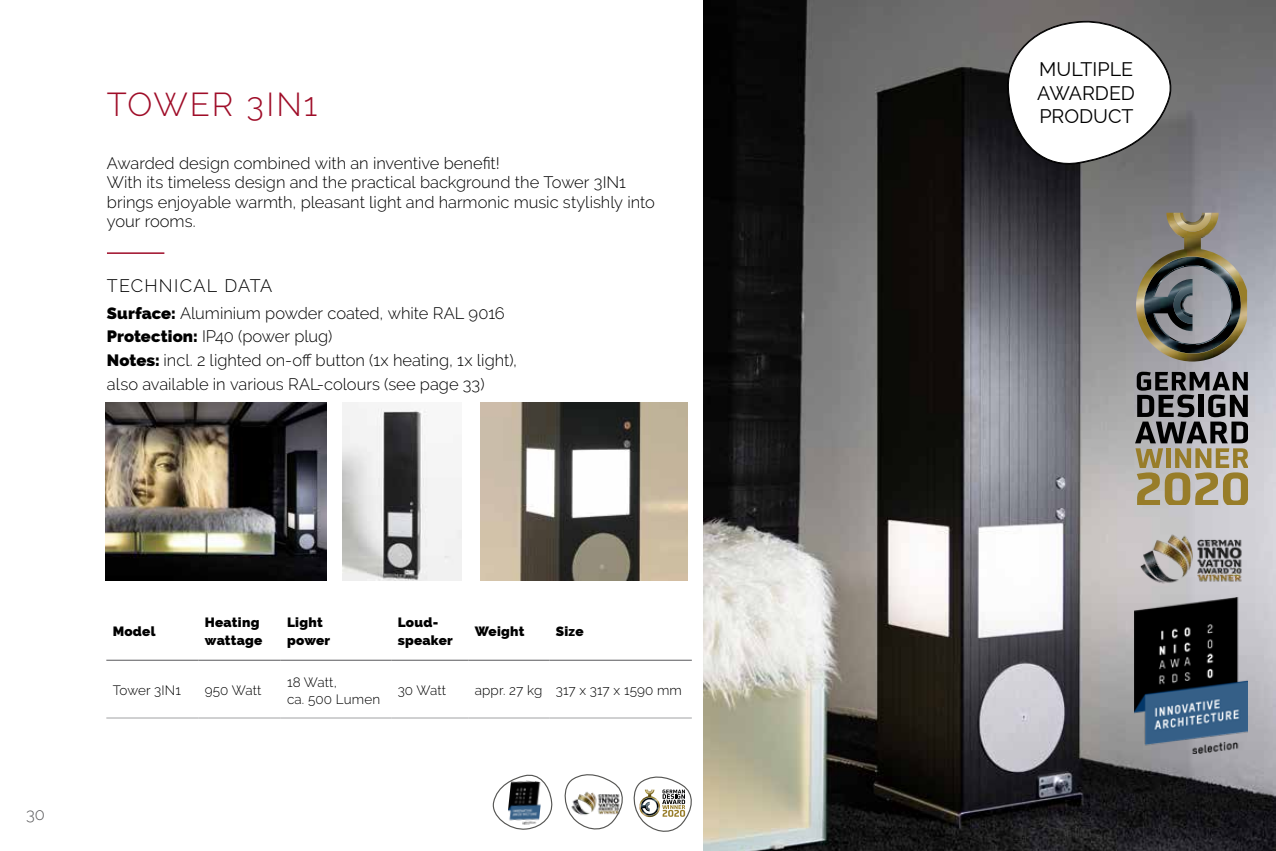
<style>
.page{position:relative;width:1276px;height:851px;background:#fff}
.page>*{position:absolute;margin:0;border:0;box-sizing:border-box;transform-origin:0 0}
.t1{font:300 33px "Raleway";letter-spacing:.05em;color:#9f0d28}
.t2{font:19.65px/23.5px "Raleway";color:#000;text-align:justify}
.t3{font:300 18px "Raleway";letter-spacing:.065em;color:#000}
.t4{font:300 16.5px/19.5px "Raleway";color:#000}
.t5{font:300 16.5px "Raleway";color:#58585a}
.t6{font:300 13.5px/16.5px "Raleway";letter-spacing:.01em;color:#000}
.t7{font:800 13.5px/18px "Raleway";letter-spacing:.02em;color:#000}
.s1{font-weight:800}
</style>
<div class="page">
<hr style="left:107px;top:252px;width:57px;height:2px;background:#9f0d28">
<hr style="left:106px;top:717px;width:92px;height:1px;background:#a1a2a4">
<hr style="left:198px;top:717px;width:83px;height:1px;background:#a1a2a4">
<hr style="left:281px;top:717px;width:110px;height:1px;background:#a1a2a4">
<hr style="left:391px;top:717px;width:77px;height:1px;background:#a1a2a4">
<hr style="left:468px;top:717px;width:81px;height:1px;background:#a1a2a4">
<hr style="left:549px;top:717px;width:143px;height:1px;background:#a1a2a4">
<hr style="left:106px;top:659px;width:92px;height:1px;background:#58585a">
<hr style="left:198px;top:659px;width:83px;height:1px;background:#58585a">
<hr style="left:281px;top:659px;width:110px;height:1px;background:#58585a">
<hr style="left:391px;top:659px;width:77px;height:1px;background:#58585a">
<hr style="left:468px;top:659px;width:81px;height:1px;background:#58585a">
<hr style="left:549px;top:659px;width:143px;height:1px;background:#58585a">
<img style="left:704px;top:0;width:572px;height:850px">
<img style="left:106px;top:402px;width:220px;height:178px">
<img style="left:480px;top:402px;width:208px;height:178px">
<img style="left:343px;top:402px;width:119px;height:178px">
<img style="left:1136px;top:213px;width:111px;height:148px">
<svg style="left:1173px;top:213px;width:38px;height:19px"></svg>
<img style="left:1180px;top:213px;width:24px;height:12px">
<svg style="left:1143px;top:256px;width:98px;height:98px;background:#6c6d69"></svg>
<svg style="left:1135px;top:371px;width:112px;height:133px;background:#847e6f"></svg>
<svg style="left:1006px;top:20px;width:173px;height:149px"></svg>
<svg style="left:564px;top:774px;width:128px;height:58px"></svg>
<img style="left:567px;top:783px;width:60px;height:39px">
<img style="left:1128px;top:517px;width:132px;height:83px">
<img style="left:1134px;top:597px;width:113px;height:156px">
<svg style="left:492px;top:774px;width:61px;height:56px"></svg>
<h1 class="t1" style="left:107px;top:85px;width:212px">TOWER 3IN1</h1>
<p class="t4" style="left:107px;top:153px;width:549px">Awarded design combined with an inventive benefit!<br>With its timeless design and the practical background the Tower 3IN1 brings enjoyable warmth, pleasant light and harmonic music stylishly into your rooms.</p>
<p class="t3" style="left:107px;top:275px;width:167px">TECHNICAL DATA</p>
<p class="t4" style="left:107px;top:301px;width:411px;line-height:23.7px"><span class="s1">Surface:</span> Aluminium powder coated, white RAL 9016<br><span class="s1">Protection:</span> IP40 (power plug)<br><span class="s1">Notes:</span> incl. 2 lighted on-off button (1x heating, 1x light), also available in various RAL-colours (see page 33)</p>
<p class="t5" style="left:26px;top:804px;width:20px">30</p>
<p class="t7" style="left:113px;top:622px;width:44px">Model</p>
<p class="t7" style="left:205px;top:613px;width:59px">Heating wattage</p>
<p class="t7" style="left:287px;top:613px;width:45px">Light power</p>
<p class="t7" style="left:398px;top:613px;width:57px">Loud&shy;speaker</p>
<p class="t7" style="left:475px;top:622px;width:51px">Weight</p>
<p class="t7" style="left:556px;top:622px;width:29px">Size</p>
<p class="t6" style="left:113px;top:682px;width:70px">Tower 3IN1</p>
<p class="t6" style="left:205px;top:682px;width:58px">950 Watt</p>
<p class="t6" style="left:287px;top:674px;width:95px">18 Watt,<br>ca. 500 Lumen</p>
<p class="t6" style="left:398px;top:682px;width:50px">30 Watt</p>
<p class="t6" style="left:475px;top:682px;width:209px">appr. 27 kg 317 x 317 x 1590 mm</p>
<p class="t2" style="left:1037px;top:55px;width:99px">MULTIPLE AWARDED PRODUCT</p>
</div>
